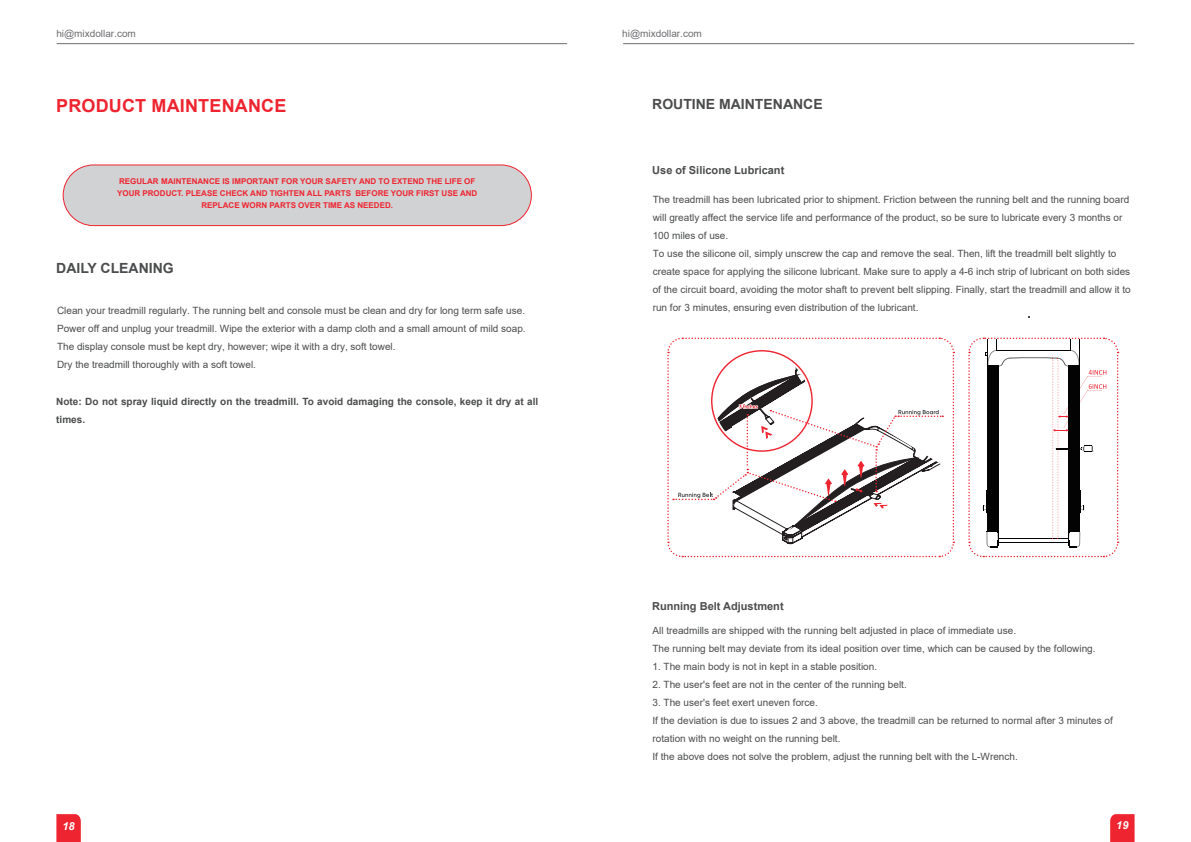
<style>
.page{position:relative;width:1191px;height:842px;background:#fff}
.page>*{position:absolute;margin:0;border:0;box-sizing:border-box;transform-origin:0 0}
.t1{font:700 18px "Arial";letter-spacing:.01em;color:#ee2530}
.t2{font:700 14px "Arial";color:#4b4c4d}
.t3{font:700 11px "Arial";color:#4b4c4d}
.t4{font:italic 700 11px "Arial";color:#fff}
.t5{font:10px/18px "Arial";color:#4b4c4d}
.t6{font:700 10px/18px "Arial";color:#4b4c4d}
.t7{font:10px "Arial";color:#6c6d70}
.t8{font:700 8px/12px "Arial";color:#ee2530;text-align:center}
</style>
<div class="page">
<svg style="left:56px;top:814px;width:25px;height:28px"></svg>
<hr style="left:57px;top:43px;width:510px;height:1px;background:#6c6d70">
<hr style="left:623px;top:43px;width:511px;height:1px;background:#6c6d70">
<svg style="left:1110px;top:814px;width:24px;height:28px"></svg>
<div style="left:63px;top:165px;width:468px;height:61px;background:#d1d2d4;border-radius:30px"></div>
<div style="left:63px;top:164px;width:469px;height:62px;border:1px solid #ee2530;border-radius:30px"></div>
<svg style="left:968px;top:337px;width:151px;height:221px"></svg>
<svg style="left:667px;top:337px;width:288px;height:221px"></svg>
<p class="t7" style="left:56px;top:27px;width:81px">hi@mixdollar.com</p>
<p class="t7" style="left:622px;top:27px;width:81px">hi@mixdollar.com</p>
<h1 class="t1" style="left:56px;top:93px;width:232px">PRODUCT MAINTENANCE</h1>
<p class="t8" style="left:117px;top:175px;width:362px">REGULAR MAINTENANCE IS IMPORTANT FOR YOUR SAFETY AND TO EXTEND THE LIFE OF<br>YOUR PRODUCT. PLEASE CHECK AND TIGHTEN ALL PARTS BEFORE YOUR FIRST USE AND<br>REPLACE WORN PARTS OVER TIME AS NEEDED.</p>
<h2 class="t2" style="left:56px;top:258px;width:119px">DAILY CLEANING</h2>
<p class="t5" style="left:57px;top:302px;width:470px">Clean your treadmill regularly. The running belt and console must be clean and dry for long term safe use.<br>Power off and unplug your treadmill. Wipe the exterior with a damp cloth and a small amount of mild soap.<br>The display console must be kept dry, however; wipe it with a dry, soft towel.<br>Dry the treadmill thoroughly with a soft towel.</p>
<p class="t6" style="left:56px;top:392px;width:483px">Note: Do not spray liquid directly on the treadmill. To avoid damaging the console, keep it dry at all times.</p>
<h2 class="t2" style="left:652px;top:94px;width:172px">ROUTINE MAINTENANCE</h2>
<p class="t3" style="left:652px;top:162px;width:134px">Use of Silicone Lubricant</p>
<p class="t5" style="left:652px;top:191px;width:479px">The treadmill has been lubricated prior to shipment. Friction between the running belt and the running board will greatly affect the service life and performance of the product, so be sure to lubricate every 3 months or 100 miles of use.<br>To use the silicone oil, simply unscrew the cap and remove the seal. Then, lift the treadmill belt slightly to create space for applying the silicone lubricant. Make sure to apply a 4-6 inch strip of lubricant on both sides of the circuit board, avoiding the motor shaft to prevent belt slipping. Finally, start the treadmill and allow it to run for 3 minutes, ensuring even distribution of the lubricant.</p>
<p class="t3" style="left:652px;top:599px;width:133px">Running Belt Adjustment</p>
<p class="t5" style="left:652px;top:621px;width:444px">All treadmills are shipped with the running belt adjusted in place of immediate use.<br>The running belt may deviate from its ideal position over time, which can be caused by the following.</p>
<p class="t5" style="left:652px;top:657px;width:226px">1. The main body is not in kept in a stable position.</p>
<p class="t5" style="left:652px;top:675px;width:256px">2. The user's feet are not in the center of the running belt.</p>
<p class="t5" style="left:652px;top:693px;width:462px">3. The user's feet exert uneven force.<br>If the deviation is due to issues 2 and 3 above, the treadmill can be returned to normal after 3 minutes of rotation with no weight on the running belt.<br>If the above does not solve the problem, adjust the running belt with the L-Wrench.</p>
<p class="t4" style="left:62px;top:819px;width:14px">18</p>
<p class="t4" style="left:1116px;top:818px;width:14px">19</p>
</div>
